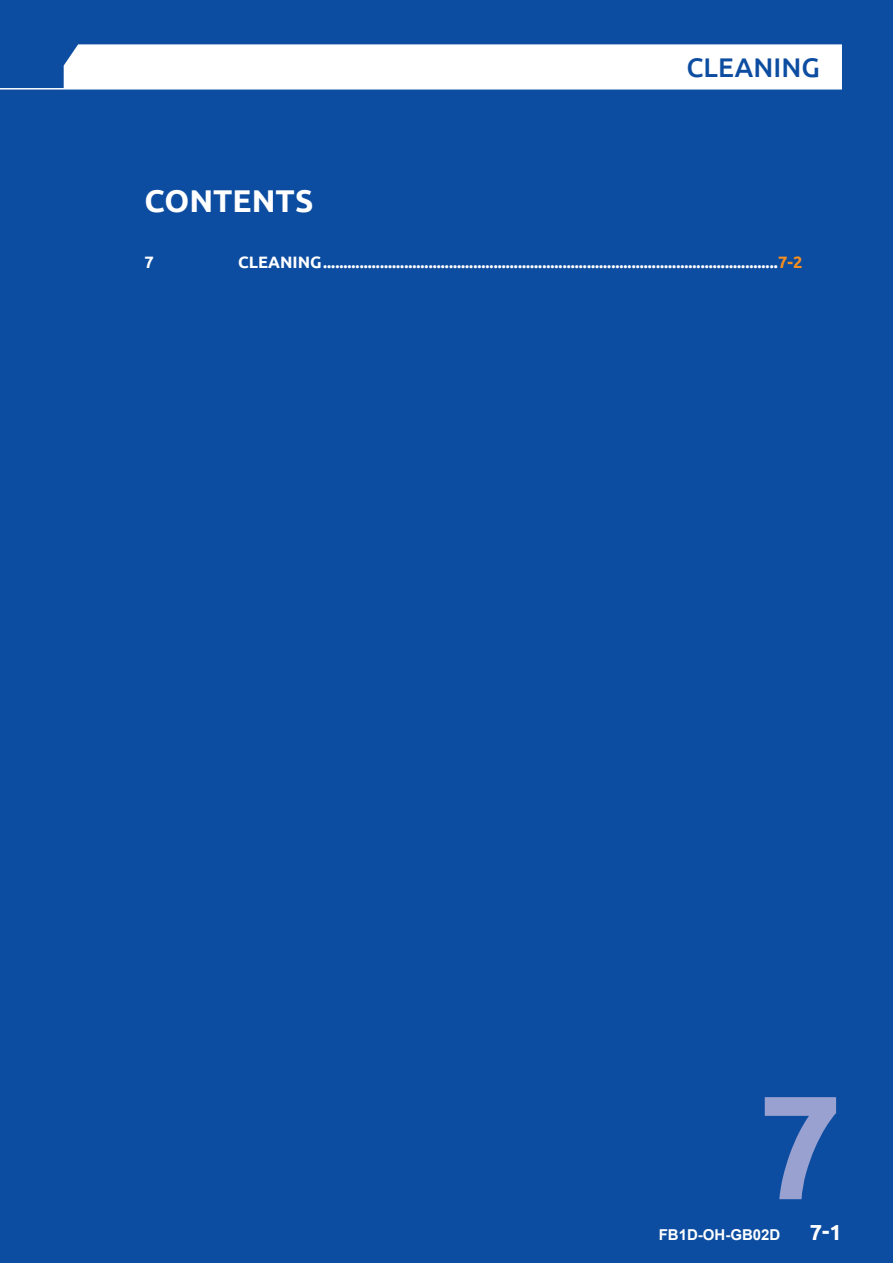
<style>
.page{position:relative;width:893px;height:1263px;background:#0d4da1}
.page>*{position:absolute;margin:0;border:0;box-sizing:border-box;transform-origin:0 0}
.t1{font:700 147px "Ubuntu";color:#99a1d0}
.t2{font:700 31.5px "Ubuntu";letter-spacing:-.005em;color:#fff}
.t3{font:500 27px "Ubuntu";letter-spacing:.005em;color:#0d4da1}
.t4{font:700 21.75px "Ubuntu";color:#fff}
.t5{font:700 16.5px "Ubuntu";color:#fff}
.t6{font:700 15px "Arial";color:#fff}
.s1{color:#f68e1e}
</style>
<div class="page">
<div style="left:64px;top:44px;width:778px;height:44px;background:#fff"></div>
<hr style="left:0;top:88px;width:842px;height:2px;background:#fff">
<h2 class="t2" style="left:145px;top:181px;width:170px">CONTENTS</h2>
<h3 class="t3" style="left:686px;top:50px;width:132px">CLEANI NG</h3>
<p class="t5" style="left:145px;top:252px;width:11px">7</p>
<p class="t5" style="left:238px;top:252px;width:566px">CLEANI NG................................................................................................................<span class="s1">7-2</span></p>
<h1 class="t1" style="left:758px;top:1058px;width:85px">7</h1>
<p class="t6" style="left:659px;top:1224px;width:123px">FB1D-OH-GB02D</p>
<h3 class="t4" style="left:810px;top:1219px;width:34px">7-1</h3>
</div>
